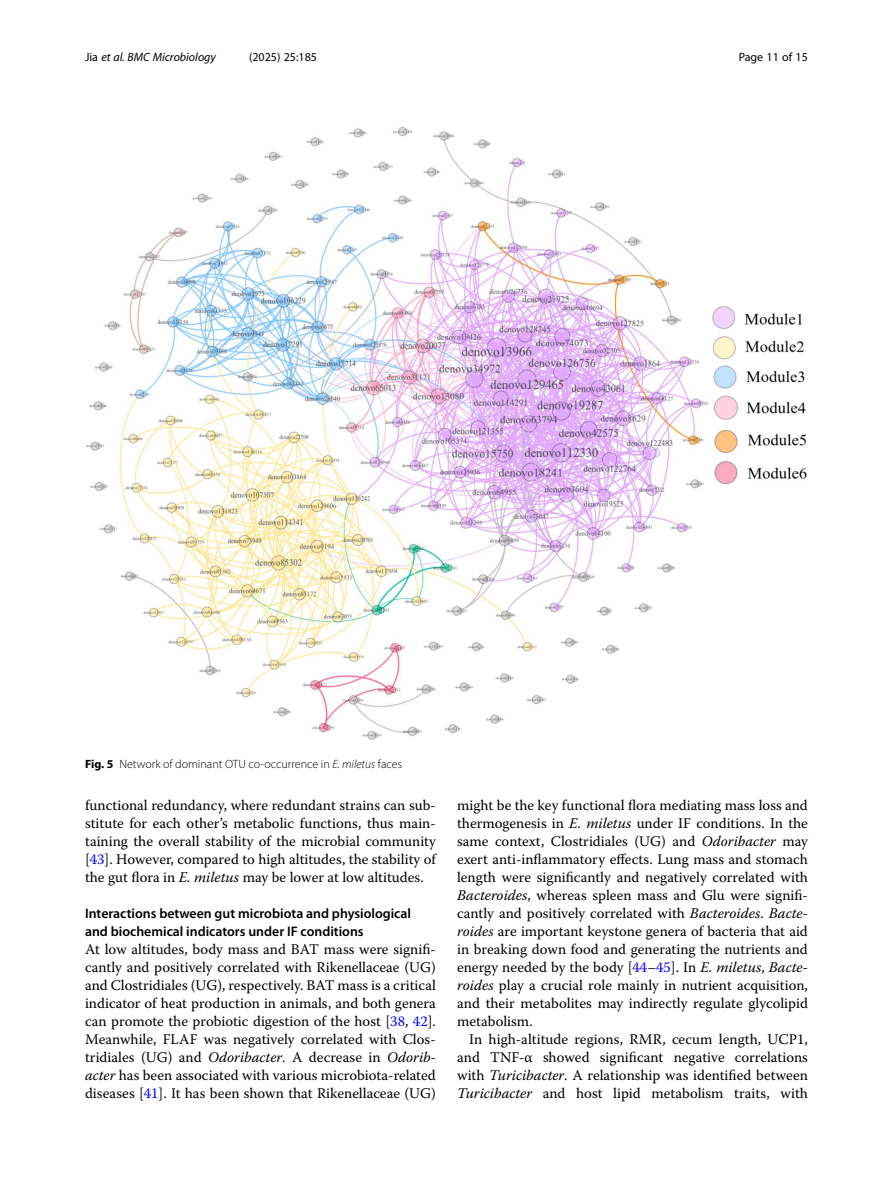
<style>
.page{position:relative;width:893px;height:1191px;background:#fff}
.page>*{position:absolute;margin:0;border:0;box-sizing:border-box;transform-origin:0 0}
.Body_Text{font:14.7px/18px "Warnock Pro";color:#000;text-align:justify}
.Body_Text_Indent{font:14.7px/18px "Warnock Pro";color:#000;text-align:justify}
.Head_2{font:600 13.8px/18px "Myriad Pro";color:#000}
.Figure_Caption{font:300 12px "Myriad Pro";color:#000}
.t1{font:italic 12px "Myriad Pro";color:#000}
.t2{font:12px "Myriad Pro";color:#000}
.s1{font-style:normal}
.s2{font-weight:700}
.s3{font-style:italic}
.s4{color:#00f}
</style>
<div class="page">
<img style="left:86px;top:127px;width:721px;height:613px">
<p class="t1" style="left:85px;top:50px;width:132px"><span class="s1">Jia</span> et al. BMC Microbiology</p>
<p class="t2" style="left:249px;top:50px;width:70px">(2025) 25:185</p>
<p class="t2" style="left:739px;top:50px;width:71px">Page 11 of 15</p>
<p class="Figure_Caption" style="left:85px;top:756px;width:319px"><span class="s2">Fig. 5</span> Network of dominant OTU co-occurrence in <span class="s3">E. miletus</span> faces</p>
<p class="Body_Text_Indent" style="left:85px;top:796px;width:352px">functional redundancy, where redundant strains can sub&shy;stitute for each other’s metabolic functions, thus main&shy;taining the overall stability of the microbial community [<span class="s4">43</span>]. However, compared to high altitudes, the stability of the gut flora in <span class="s3">E. miletus</span> may be lower at low altitudes.</p>
<p class="Head_2" style="left:85px;top:904px;width:327px">Interactions between gut microbiota and physiological and biochemical indicators under IF conditions</p>
<p class="Body_Text" style="left:85px;top:940px;width:352px">At low altitudes, body mass and BAT mass were signifi&shy;cantly and positively correlated with Rikenellaceae (UG) and Clostridiales (UG), respectively. BAT mass is a critical indicator of heat production in animals, and both genera can promote the probiotic digestion of the host [<span class="s4">38</span>, <span class="s4">42</span>].<br>Meanwhile, FLAF was negatively correlated with Clos&shy;tridiales (UG) and <span class="s3">Odoribacter</span>. A decrease in <span class="s3">Odorib&shy;acter</span> has been associated with various microbiota-related diseases [<span class="s4">41</span>]. It has been shown that Rikenellaceae (UG)</p>
<p class="Body_Text" style="left:457px;top:796px;width:352px">might be the key functional flora mediating mass loss and thermogenesis in <span class="s3">E. miletus</span> under IF conditions. In the same context, Clostridiales (UG) and <span class="s3">Odoribacter</span> may exert anti-inflammatory effects. Lung mass and stomach length were significantly and negatively correlated with <span class="s3">Bacteroides</span>, whereas spleen mass and Glu were signifi&shy;cantly and positively correlated with <span class="s3">Bacteroides</span>. <span class="s3">Bacte&shy;roides</span> are important keystone genera of bacteria that aid in breaking down food and generating the nutrients and energy needed by the body [<span class="s4">44</span>–<span class="s4">45</span>]. In <span class="s3">E. miletus</span>, <span class="s3">Bacte&shy;roides</span> play a crucial role mainly in nutrient acquisition, and their metabolites may indirectly regulate glycolipid metabolism.</p>
<p class="Body_Text_Indent" style="left:457px;top:1030px;width:352px;text-indent:12px">In high-altitude regions, RMR, cecum length, UCP1, and TNF-α showed significant negative correlations with <span class="s3">Turicibacter</span>. A relationship was identified between <span class="s3">Turicibacter</span> and host lipid metabolism traits, with</p>
</div>
